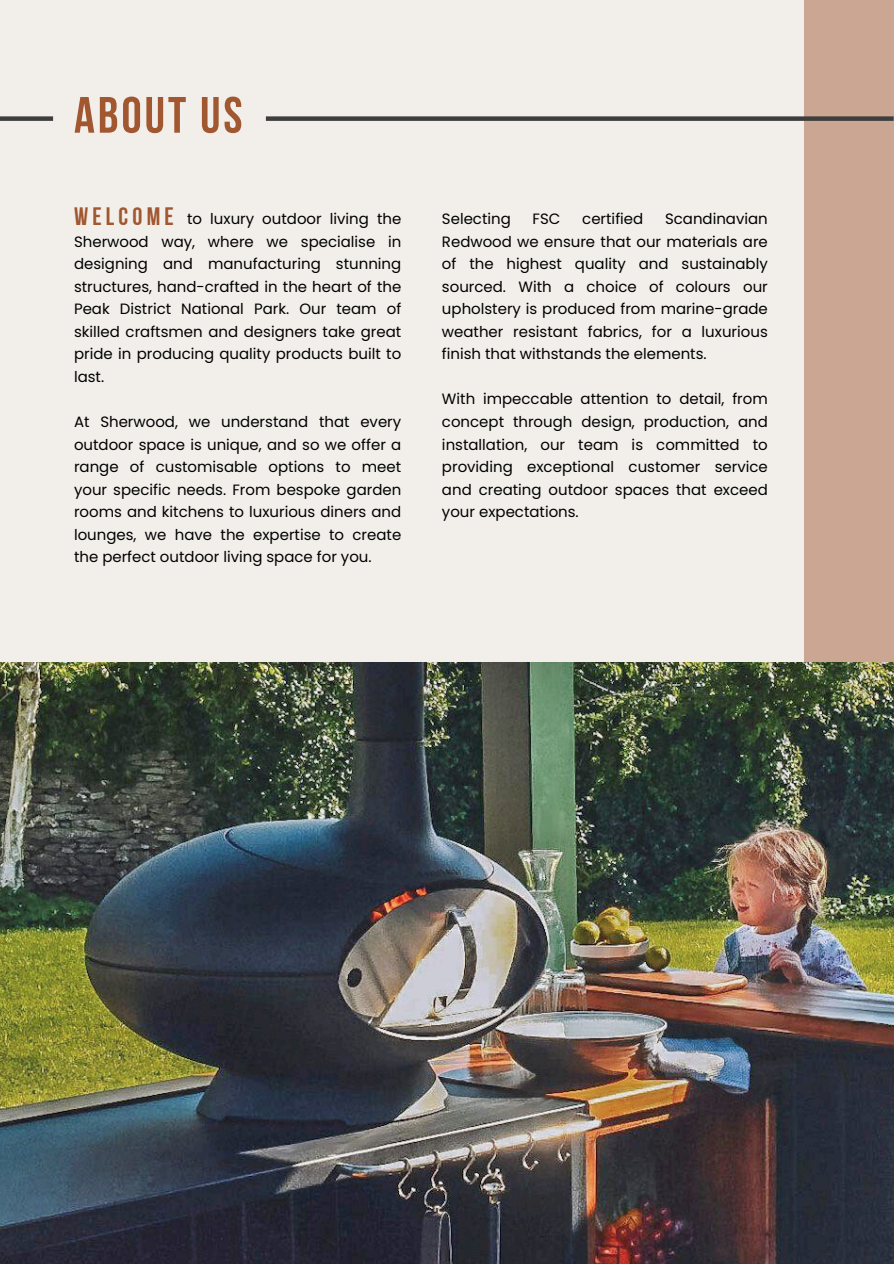
<style>
.page{position:relative;width:894px;height:1264px;background:#fff}
.page>*{position:absolute;margin:0;border:0;box-sizing:border-box;transform-origin:0 0}
.t1{font:51px "Bebas Neue Cyrillic";letter-spacing:.06em;color:#a1572f}
.t2{font:25.05px "Bebas Neue Cyrillic";letter-spacing:.165em;color:#a1572f}
.t3{font:15px/22.5px "Poppins";color:#000;text-align:justify}
</style>
<div class="page">
<div style="left:0;top:0;width:893px;height:1263px;background:#f2efeb"></div>
<div style="left:0;top:116px;width:53px;height:5px;background:#3e3e3e"></div>
<div style="left:804px;top:0;width:89px;height:1263px;background:#cba692"></div>
<div style="left:266px;top:116px;width:627px;height:5px;background:#3e3e3e"></div>
<img style="left:0;top:662px;width:893px;height:601px">
<h1 class="t1" style="left:74px;top:94px;width:170px">ABOUT US</h1>
<h2 class="t2" style="left:74px;top:206px;width:101px">WELCOME</h2>
<p class="t3" style="left:74px;top:208px;width:328px;text-indent:113px">to luxury outdoor living the Sherwood way, where we specialise in designing and manufacturing stunning structures, hand-crafted in the heart of the Peak District National Park. Our team of skilled craftsmen and designers take great pride in producing quality products built to last.</p>
<p class="t3" style="left:74px;top:410px;width:328px">At Sherwood, we understand that every outdoor space is unique, and so we offer a range of customisable options to meet your specific needs. From bespoke garden rooms and kitchens to luxurious diners and lounges, we have the expertise to create the perfect outdoor living space for you.</p>
<p class="t3" style="left:442px;top:208px;width:70px">Selecting</p>
<p class="t3" style="left:532px;top:208px;width:29px">FSC</p>
<p class="t3" style="left:582px;top:208px;width:62px">certified</p>
<p class="t3" style="left:442px;top:208px;width:327px;text-indent:223px">Scandinavian Redwood we ensure that our materials are of the highest quality and sustainably sourced. With a choice of colours our upholstery is produced from marine-grade weather resistant fabrics, for a luxurious finish that withstands the elements.</p>
<p class="t3" style="left:442px;top:388px;width:327px">With impeccable attention to detail, from concept through design, production, and installation, our team is committed to providing exceptional customer service and creating outdoor spaces that exceed your expectations.</p>
</div>
